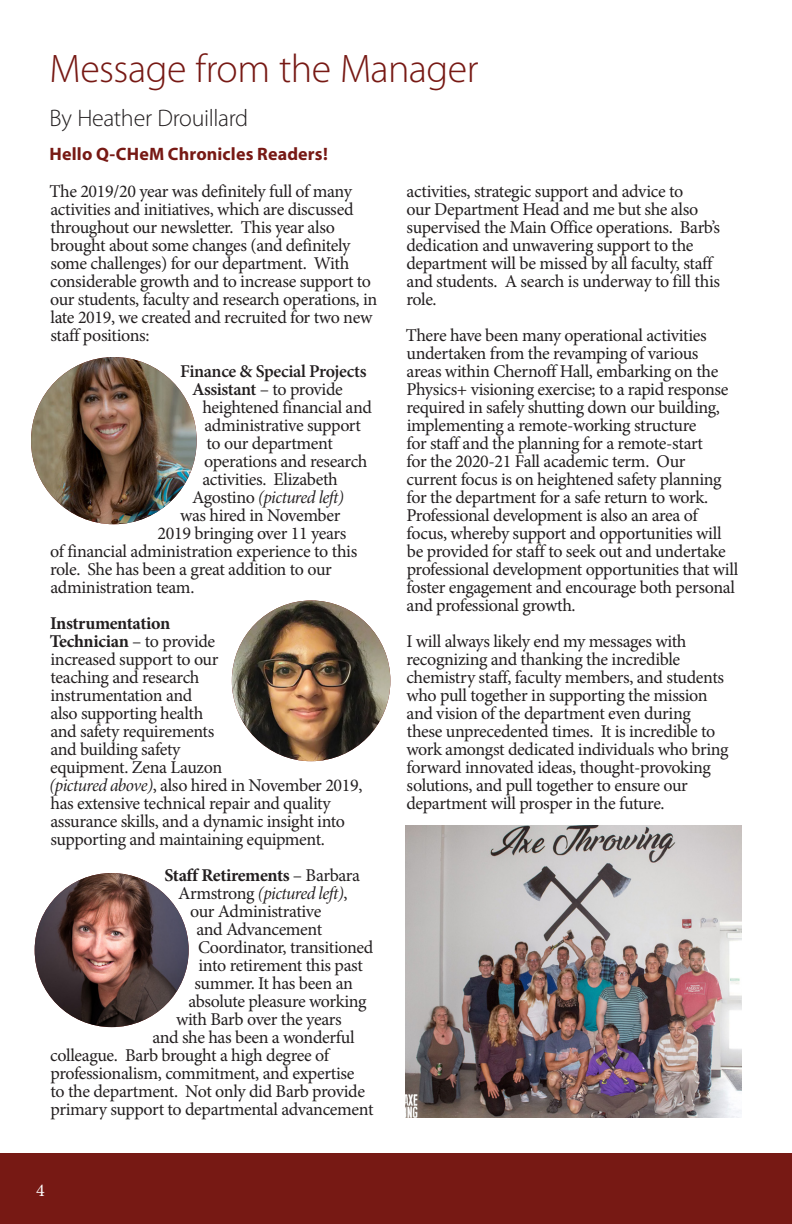
<style>
.page{position:relative;width:792px;height:1224px;background:#fff}
.page>*{position:absolute;margin:0;border:0;box-sizing:border-box;transform-origin:0 0}
.t1{font:300 40px "Myriad Pro";letter-spacing:-.01em;color:#771914}
.t2{font:300 24px "Myriad Pro";letter-spacing:-.015em;color:#231f20}
.Paragraph_Style_1_co{font:18px/18px "Minion Pro";letter-spacing:-.02em;color:#231f20}
.Paragraph_Style_1_co-2{font:18px "Minion Pro It Subh";letter-spacing:-.025em;color:#231f20}
.t3{font:700 18px "Myriad Pro";letter-spacing:.01em;color:#771914}
.Paragraph_Style_1_co-3{font:700 18px "Minion Pro";letter-spacing:-.025em;color:#231f20}
.Paragraph_Style_1_co-4{font:600 18px "Minion Pro";letter-spacing:-.02em;color:#231f20}
.t4{font:18px "Minion Pro";color:#fff}
.s1{font-weight:600}
.s2{font-family:"Minion Pro"}
.s3{font-weight:700}
.s4{font-family:"Minion Pro It Subh"}
.s5{font-weight:400}
</style>
<div class="page">
<div style="left:0;top:1153px;width:792px;height:71px;background:#771914"></div>
<img style="left:31px;top:357px;width:166px;height:167px">
<img style="left:232px;top:600px;width:158px;height:161px">
<img style="left:35px;top:873px;width:154px;height:154px;border-radius:77px">
<img style="left:406px;top:825px;width:336px;height:293px">
<p class="t1" style="left:49px;top:47px;width:431px">Message from the Manager</p>
<p class="t2" style="left:49px;top:105px;width:200px">By Heather Drouillard</p>
<p class="t3" style="left:49px;top:142px;width:280px">Hello Q-CHeM Chronicles Readers!</p>
<p class="Paragraph_Style_1_co" style="left:49px;top:183px;width:330px">The 2019/20 year was definitely full of many activities and initiatives, which are discussed throughout our newsletter. This year also brought about some changes (and definitely some challenges) for our department. With considerable growth and to increase support to our students, faculty and research operations, in late 2019, we created and recruited for two new staff positions:</p>
<p class="Paragraph_Style_1_co-4" style="left:180px;top:359px;width:188px">Finance &amp; Special Projects</p>
<p class="Paragraph_Style_1_co" style="left:192px;top:381px;width:152px"><span class="s1">Assistant</span> – to provide</p>
<p class="Paragraph_Style_1_co" style="left:202px;top:399px;width:171px">heightened financial and</p>
<p class="Paragraph_Style_1_co" style="left:204px;top:417px;width:158px">administrative support</p>
<p class="Paragraph_Style_1_co" style="left:206px;top:435px;width:128px">to our department</p>
<p class="Paragraph_Style_1_co" style="left:204px;top:453px;width:165px">operations and research</p>
<p class="Paragraph_Style_1_co" style="left:202px;top:471px;width:137px">activities. Elizabeth</p>
<p class="Paragraph_Style_1_co-2" style="left:192px;top:487px;width:153px"><span class="s2">Agostino</span> (pictured left)</p>
<p class="Paragraph_Style_1_co" style="left:180px;top:507px;width:162px">was hired in November</p>
<p class="Paragraph_Style_1_co" style="left:158px;top:525px;width:190px">2019 bringing over 11 years</p>
<p class="Paragraph_Style_1_co" style="left:50px;top:543px;width:309px">of financial administration experience to this</p>
<p class="Paragraph_Style_1_co" style="left:50px;top:561px;width:283px">role. She has been a great addition to our</p>
<p class="Paragraph_Style_1_co" style="left:50px;top:579px;width:146px">administration team.</p>
<p class="Paragraph_Style_1_co" style="left:50px;top:615px;width:315px"><span class="s3">Instrumentation<br>Technician</span> – to provide<br>increased support to our<br>teaching and research<br>instrumentation and<br>also supporting health<br>and safety requirements<br>and building safety<br>equipment. Zena Lauzon<br><span class="s4">(pictured above)</span>, also hired in November 2019, has extensive technical repair and quality assurance skills, and a dynamic insight into supporting and maintaining equipment.</p>
<p class="Paragraph_Style_1_co-3" style="left:164px;top:863px;width:197px">Staff Retirements <span class="s5">– Barbara</span></p>
<p class="Paragraph_Style_1_co-2" style="left:178px;top:883px;width:171px"><span class="s2">Armstrong</span> (pictured left)<span class="s2">,</span></p>
<p class="Paragraph_Style_1_co" style="left:190px;top:903px;width:133px">our Administrative</p>
<p class="Paragraph_Style_1_co" style="left:196px;top:921px;width:127px">and Advancement</p>
<p class="Paragraph_Style_1_co" style="left:198px;top:939px;width:177px">Coordinator, transitioned</p>
<p class="Paragraph_Style_1_co" style="left:198px;top:957px;width:166px">into retirement this past</p>
<p class="Paragraph_Style_1_co" style="left:194px;top:975px;width:160px">summer. It has been an</p>
<p class="Paragraph_Style_1_co" style="left:188px;top:993px;width:180px">absolute pleasure working</p>
<p class="Paragraph_Style_1_co" style="left:176px;top:1011px;width:167px">with Barb over the years</p>
<p class="Paragraph_Style_1_co" style="left:152px;top:1029px;width:204px">and she has been a wonderful</p>
<p class="Paragraph_Style_1_co" style="left:50px;top:1047px;width:281px">colleague. Barb brought a high degree of</p>
<p class="Paragraph_Style_1_co" style="left:50px;top:1065px;width:306px">professionalism, commitment, and expertise</p>
<p class="Paragraph_Style_1_co" style="left:50px;top:1083px;width:316px">to the department. Not only did Barb provide</p>
<p class="Paragraph_Style_1_co" style="left:50px;top:1101px;width:325px">primary support to departmental advancement</p>
<p class="t4" style="left:36px;top:1178px;width:10px">4</p>
<p class="Paragraph_Style_1_co" style="left:406px;top:183px;width:315px">activities, strategic support and advice to<br>our Department Head and me but she also supervised the Main Office operations. Barb’s dedication and unwavering support to the department will be missed by all faculty, staff and students. A search is underway to fill this role.</p>
<p class="Paragraph_Style_1_co" style="left:406px;top:327px;width:334px">There have been many operational activities undertaken from the revamping of various<br>areas within Chernoff Hall, embarking on the Physics+ visioning exercise; to a rapid response required in safely shutting down our building, implementing a remote-working structure<br>for staff and the planning for a remote-start<br>for the 2020-21 Fall academic term. Our current focus is on heightened safety planning for the department for a safe return to work.<br>Professional development is also an area of focus, whereby support and opportunities will be provided for staff to seek out and undertake professional development opportunities that will foster engagement and encourage both personal and professional growth.</p>
<p class="Paragraph_Style_1_co" style="left:406px;top:633px;width:324px">I will always likely end my messages with recognizing and thanking the incredible chemistry staff, faculty members, and students who pull together in supporting the mission and vision of the department even during these unprecedented times. It is incredible to work amongst dedicated individuals who bring forward innovated ideas, thought-provoking solutions, and pull together to ensure our department will prosper in the future.</p>
</div>
